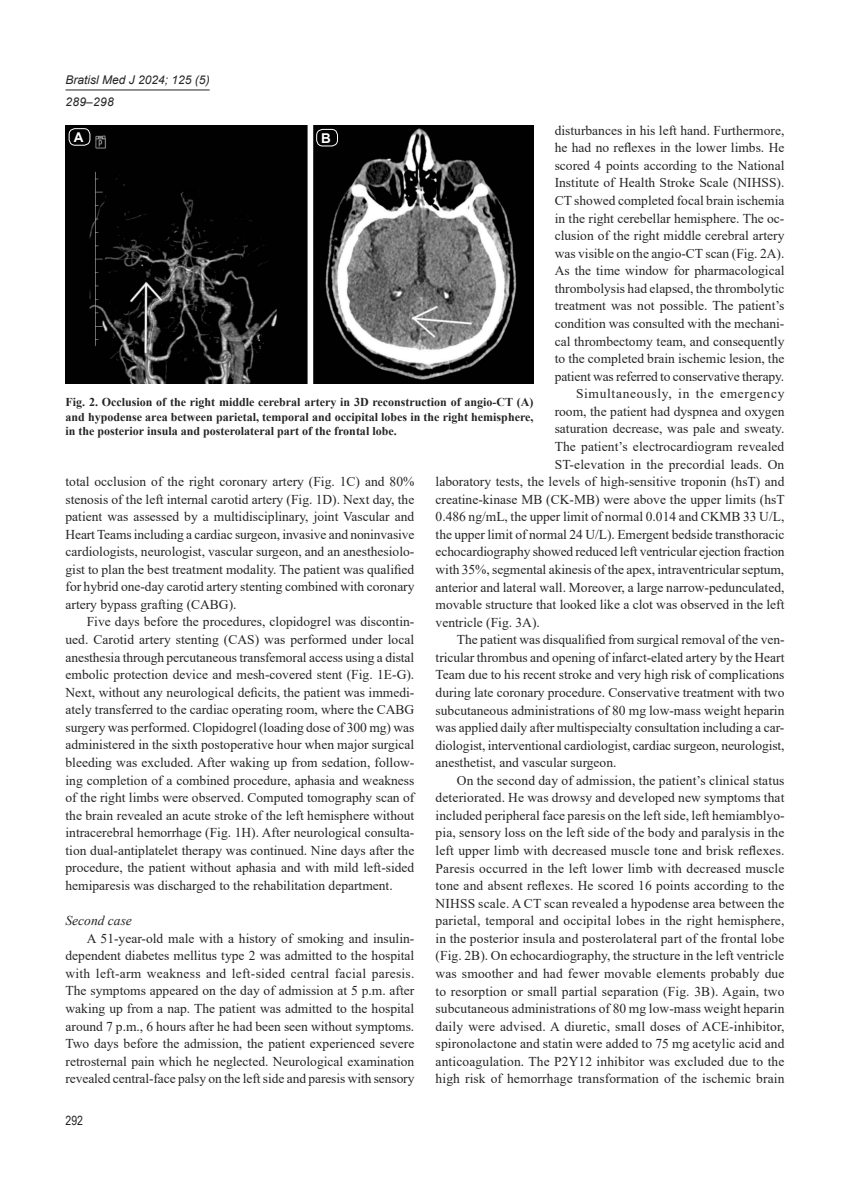
<style>
.page{position:relative;width:867px;height:1186px;background:#fff}
.page>*{position:absolute;margin:0;border:0;box-sizing:border-box;transform-origin:0 0}
.t1{font:13.5px/17.5px "Times New Roman";color:#252525;text-align:justify}
.t2{font:13.5px "Times New Roman";letter-spacing:.05em;color:#252525}
.t3{font:italic 13.5px "Times New Roman";color:#252525}
.t4{font:700 13.5px "Arial";color:#fff}
.t5{font:12.75px "Arial Narrow";color:#252525}
.t6{font:700 12px/14.4px "Times New Roman";color:#252525;text-align:justify}
.t7{font:italic 12px/22.5px "Arial";color:#252525}
</style>
<div class="page">
<hr style="left:66px;top:90px;width:144px;height:1px;background:#252525">
<img style="left:66px;top:125px;width:467px;height:259px">
<div style="left:69px;top:128px;width:21px;height:18px;border:1px solid #fff;border-radius:6px"></div>
<div style="left:316px;top:129px;width:22px;height:17px;border:1px solid #fff;border-radius:6px"></div>
<p class="t7" style="left:66px;top:68px;width:146px">Bratisl Med J 2024; 125 (5)<br>289–298</p>
<p class="t1" style="left:554px;top:121px;width:231px">disturbances in his left hand. Furthermore,</p>
<p class="t1" style="left:554px;top:138px;width:231px">he had no reflexes in the lower limbs. He</p>
<p class="t1" style="left:554px;top:156px;width:231px">scored 4 points according to the National</p>
<p class="t1" style="left:554px;top:174px;width:231px">Institute of Health Stroke Scale (NIHSS).</p>
<p class="t1" style="left:554px;top:191px;width:231px">CT showed completed focal brain ischemia</p>
<p class="t1" style="left:554px;top:209px;width:231px">in the right cerebellar hemisphere. The oc-</p>
<p class="t1" style="left:554px;top:226px;width:231px">clusion of the right middle cerebral artery</p>
<p class="t1" style="left:554px;top:244px;width:231px">was visible on the angio-CT scan (Fig. 2A).</p>
<p class="t1" style="left:554px;top:261px;width:231px">As the time window for pharmacological</p>
<p class="t1" style="left:554px;top:279px;width:231px">thrombolysis had elapsed, the thrombolytic</p>
<p class="t1" style="left:554px;top:297px;width:231px">treatment was not possible. The patient’s</p>
<p class="t1" style="left:554px;top:314px;width:231px">condition was consulted with the mechani-</p>
<p class="t1" style="left:554px;top:332px;width:231px">cal thrombectomy team, and consequently</p>
<p class="t1" style="left:554px;top:349px;width:231px">to the completed brain ischemic lesion, the</p>
<p class="t1" style="left:554px;top:367px;width:231px">patient was referred to conservative therapy.</p>
<p class="t2" style="left:576px;top:384px;width:210px">Simultaneously, in the emergency</p>
<p class="t1" style="left:554px;top:402px;width:231px">room, the patient had dyspnea and oxygen</p>
<p class="t1" style="left:554px;top:419px;width:231px">saturation decrease, was pale and sweaty.</p>
<p class="t1" style="left:554px;top:437px;width:231px">The patient’s electrocardiogram revealed</p>
<p class="t1" style="left:554px;top:455px;width:231px">ST-elevation in the precordial leads. On</p>
<p class="t1" style="left:435px;top:472px;width:350px">laboratory tests, the levels of high-sensitive troponin (hsT) and</p>
<p class="t1" style="left:435px;top:490px;width:350px">creatine-kinase MB (CK-MB) were above the upper limits (hsT</p>
<p class="t1" style="left:435px;top:507px;width:350px">0.486 ng/mL, the upper limit of normal 0.014 and CKMB 33 U/L,</p>
<p class="t1" style="left:435px;top:525px;width:350px">the upper limit of normal 24 U/L). Emergent bedside transthoracic</p>
<p class="t1" style="left:435px;top:542px;width:350px">echocardiography showed reduced left ventricular ejection fraction</p>
<p class="t1" style="left:435px;top:560px;width:350px">with 35%, segmental akinesis of the apex, intraventricular septum,</p>
<p class="t1" style="left:435px;top:578px;width:350px">anterior and lateral wall. Moreover, a large narrow-pedunculated,</p>
<p class="t1" style="left:435px;top:595px;width:350px">movable structure that looked like a clot was observed in the left</p>
<p class="t1" style="left:435px;top:613px;width:106px">ventricle (Fig. 3A).</p>
<p class="t1" style="left:457px;top:630px;width:329px">The patient was disqualified from surgical removal of the ven-</p>
<p class="t1" style="left:435px;top:648px;width:350px">tricular thrombus and opening of infarct-elated artery by the Heart</p>
<p class="t1" style="left:435px;top:665px;width:350px">Team due to his recent stroke and very high risk of complications</p>
<p class="t1" style="left:435px;top:683px;width:350px">during late coronary procedure. Conservative treatment with two</p>
<p class="t1" style="left:435px;top:700px;width:350px">subcutaneous administrations of 80 mg low-mass weight heparin</p>
<p class="t1" style="left:435px;top:718px;width:350px">was applied daily after multispecialty consultation including a car-</p>
<p class="t1" style="left:435px;top:736px;width:350px">diologist, interventional cardiologist, cardiac surgeon, neurologist,</p>
<p class="t1" style="left:435px;top:753px;width:182px">anesthetist, and vascular surgeon.</p>
<p class="t1" style="left:457px;top:771px;width:329px">On the second day of admission, the patient’s clinical status</p>
<p class="t1" style="left:435px;top:788px;width:350px">deteriorated. He was drowsy and developed new symptoms that</p>
<p class="t1" style="left:435px;top:806px;width:350px">included peripheral face paresis on the left side, left hemiamblyo-</p>
<p class="t1" style="left:435px;top:823px;width:350px">pia, sensory loss on the left side of the body and paralysis in the</p>
<p class="t1" style="left:435px;top:841px;width:350px">left upper limb with decreased muscle tone and brisk reflexes.</p>
<p class="t1" style="left:435px;top:859px;width:350px">Paresis occurred in the left lower limb with decreased muscle</p>
<p class="t1" style="left:435px;top:876px;width:350px">tone and absent reflexes. He scored 16 points according to the</p>
<p class="t1" style="left:435px;top:894px;width:350px">NIHSS scale. A CT scan revealed a hypodense area between the</p>
<p class="t1" style="left:435px;top:911px;width:350px">parietal, temporal and occipital lobes in the right hemisphere,</p>
<p class="t1" style="left:435px;top:929px;width:350px">in the posterior insula and posterolateral part of the frontal lobe</p>
<p class="t1" style="left:435px;top:946px;width:350px">(Fig. 2B). On echocardiography, the structure in the left ventricle</p>
<p class="t1" style="left:435px;top:964px;width:350px">was smoother and had fewer movable elements probably due</p>
<p class="t1" style="left:435px;top:982px;width:350px">to resorption or small partial separation (Fig. 3B). Again, two</p>
<p class="t1" style="left:435px;top:999px;width:350px">subcutaneous administrations of 80 mg low-mass weight heparin</p>
<p class="t1" style="left:435px;top:1017px;width:350px">daily were advised. A diuretic, small doses of ACE-inhibitor,</p>
<p class="t1" style="left:435px;top:1034px;width:350px">spironolactone and statin were added to 75 mg acetylic acid and</p>
<p class="t1" style="left:435px;top:1052px;width:350px">anticoagulation. The P2Y12 inhibitor was excluded due to the</p>
<p class="t1" style="left:435px;top:1069px;width:350px">high risk of hemorrhage transformation of the ischemic brain</p>
<p class="t4" style="left:74px;top:128px;width:11px">A</p>
<p class="t4" style="left:321px;top:128px;width:11px">B</p>
<p class="t6" style="left:66px;top:394px;width:469px">Fig. 2. Occlusion of the right middle cerebral artery in 3D reconstruction of angio-CT (A) and hypodense area between parietal, temporal and occipital lobes in the right hemisphere, in the posterior insula and posterolateral part of the frontal lobe.</p>
<p class="t1" style="left:66px;top:472px;width:350px">total occlusion of the right coronary artery (Fig. 1C) and 80% stenosis of the left internal carotid artery (Fig. 1D). Next day, the patient was assessed by a multidisciplinary, joint Vascular and Heart Teams including a cardiac surgeon, invasive and noninvasive cardiologists, neurologist, vascular surgeon, and an anesthesiolo&shy;gist to plan the best treatment modality. The patient was qualified for hybrid one-day carotid artery stenting combined with coronary artery bypass grafting (CABG).</p>
<p class="t1" style="left:66px;top:613px;width:350px;text-indent:21px">Five days before the procedures, clopidogrel was discontin&shy;ued. Carotid artery stenting (CAS) was performed under local anesthesia through percutaneous transfemoral access using a distal embolic protection device and mesh-covered stent (Fig. 1E-G).<br>Next, without any neurological deficits, the patient was immedi&shy;ately transferred to the cardiac operating room, where the CABG surgery was performed. Clopidogrel (loading dose of 300 mg) was administered in the sixth postoperative hour when major surgical bleeding was excluded. After waking up from sedation, follow&shy;ing completion of a combined procedure, aphasia and weakness of the right limbs were observed. Computed tomography scan of the brain revealed an acute stroke of the left hemisphere without intracerebral hemorrhage (Fig. 1H). After neurological consulta&shy;tion dual-antiplatelet therapy was continued. Nine days after the procedure, the patient without aphasia and with mild left-sided hemiparesis was discharged to the rehabilitation department.</p>
<p class="t3" style="left:66px;top:911px;width:68px">Second case</p>
<p class="t1" style="left:66px;top:929px;width:350px;text-indent:21px">A 51-year-old male with a history of smoking and insulin&shy;dependent diabetes mellitus type 2 was admitted to the hospital with left-arm weakness and left-sided central facial paresis.<br>The symptoms appeared on the day of admission at 5 p.m. after waking up from a nap. The patient was admitted to the hospital around 7 p.m., 6 hours after he had been seen without symptoms.<br>Two days before the admission, the patient experienced severe retrosternal pain which he neglected. Neurological examination revealed central-face palsy on the left side and paresis with sensory</p>
<p class="t5" style="left:66px;top:1110px;width:19px">292</p>
</div>
